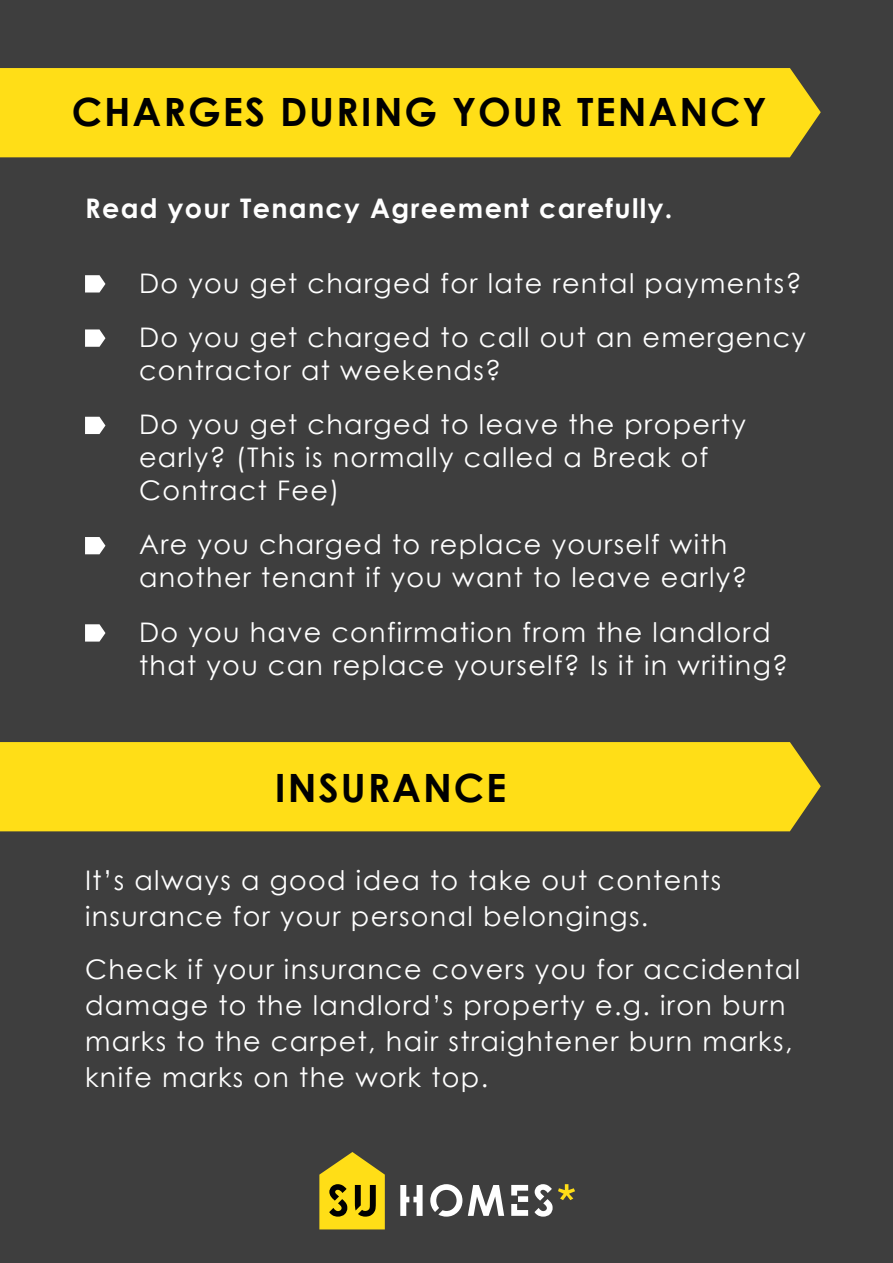
<style>
.page{position:relative;width:893px;height:1263px;background:#3e3e3e}
.page>*{position:absolute;margin:0;border:0;box-sizing:border-box;transform-origin:0 0}
.t1{font:700 39px "Century Gothic";letter-spacing:.05em;color:#000}
.t2{font:27px/36px "Century Gothic";letter-spacing:.05em;color:#fff}
.t3{font:700 27px "Century Gothic";letter-spacing:.05em;color:#fff}
</style>
<div class="page">
<svg style="left:85px;top:275px;width:20px;height:17px"></svg>
<svg style="left:85px;top:329px;width:20px;height:18px"></svg>
<svg style="left:85px;top:417px;width:20px;height:17px"></svg>
<svg style="left:85px;top:537px;width:20px;height:17px"></svg>
<svg style="left:85px;top:624px;width:20px;height:18px"></svg>
<div style="left:0;top:68px;width:821px;height:89px;background:#ffde17"></div>
<div style="left:0;top:742px;width:821px;height:89px;background:#ffde17"></div>
<svg style="left:319px;top:1152px;width:66px;height:77px;background:#c0a819"></svg>
<svg style="left:400px;top:1184px;width:175px;height:32px"></svg>
<h1 class="t1" style="left:72px;top:82px;width:696px">CHARGES DURING YOUR TENANCY</h1>
<p class="t3" style="left:85px;top:188px;width:589px">Read your Tenancy Agreement carefully.</p>
<p class="t2" style="left:139px;top:255px;width:668px;line-height:54.3px">Do you get charged for late rental payments?<br>Do you get charged to call out an emergency</p>
<p class="t2" style="left:139px;top:342px;width:608px;line-height:54.3px">contractor at weekends?<br>Do you get charged to leave the property</p>
<p class="t2" style="left:139px;top:440px;width:571px;line-height:33px">early? (This is normally called a Break of<br>Contract Fee)</p>
<p class="t2" style="left:139px;top:528px;width:610px;line-height:33px">Are you charged to replace yourself with another tenant if you want to leave early?</p>
<p class="t2" style="left:139px;top:615px;width:651px;line-height:33px">Do you have confirmation from the landlord that you can replace yourself? Is it in writing?</p>
<h1 class="t1" style="left:275px;top:758px;width:233px">INSURANCE</h1>
<p class="t2" style="left:85px;top:861px;width:638px">It’s always a good idea to take out contents insurance for your personal belongings.</p>
<p class="t2" style="left:85px;top:950px;width:716px">Check if your insurance covers you for accidental damage to the landlord’s property e.g. iron burn marks to the carpet, hair straightener burn marks, knife marks on the work top.</p>
</div>
